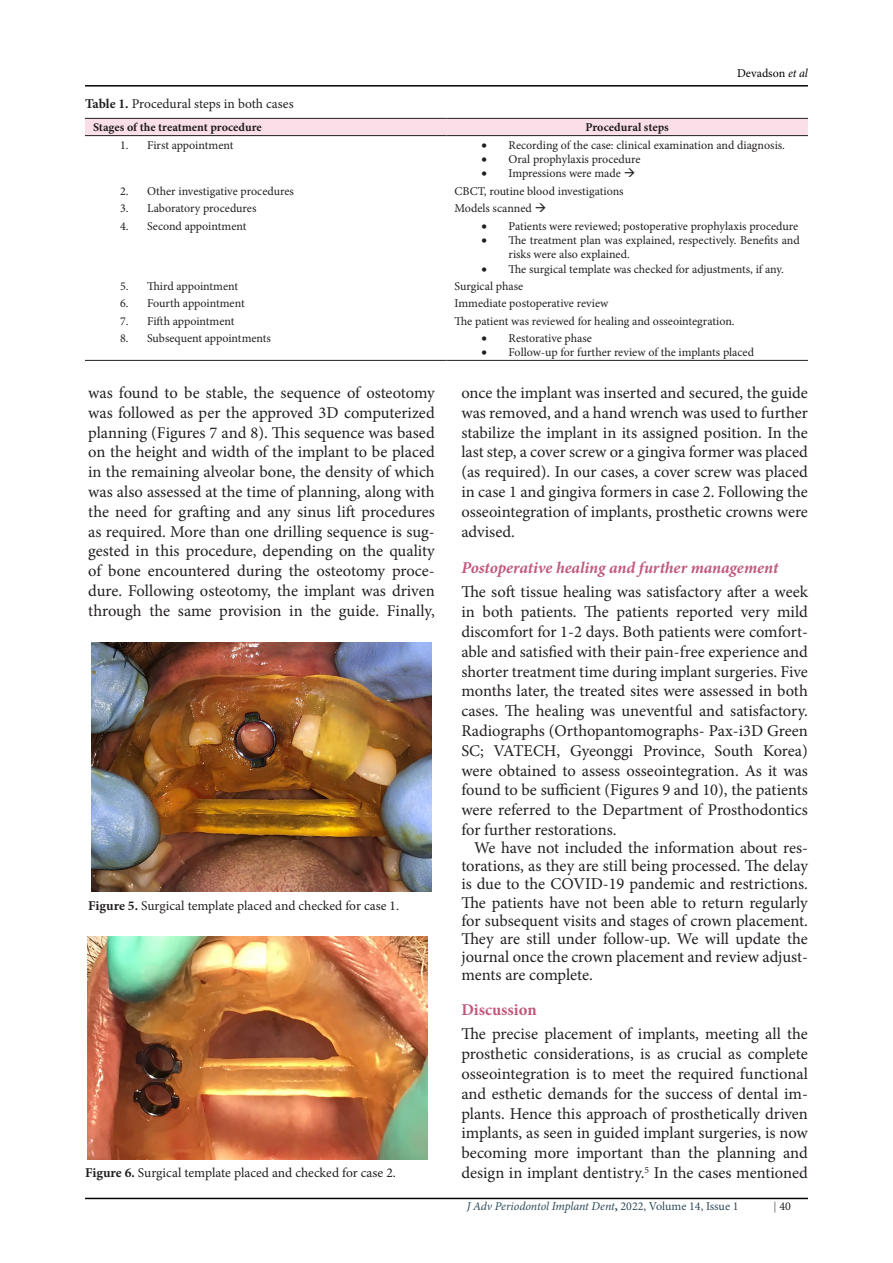
<style>
.page{position:relative;width:893px;height:1263px;background:#fff}
.page>*{position:absolute;margin:0;border:0;box-sizing:border-box;transform-origin:0 0}
.Default{font:16.5px/19.8px "Minion Pro";color:#231f20;text-align:justify}
.Default-2{font:italic 700 16.5px "Minion Pro";letter-spacing:-.005em;color:#c1597d}
.t1{font:700 16.5px "Minion Pro";color:#c1597d}
.t2{font:13.5px "Minion Pro";color:#231f20}
.Default-3{font:12px "Minion Pro";color:#231f20}
.t3{font:italic 12px "Minion Pro";letter-spacing:-.01em;color:#2e4b5a}
.t4{font:700 12px "Minion Pro";color:#231f20}
.t5{font:12px "Minion Pro";color:#000}
.t6{font:12px "Symbol";color:#231f20}
.s1{font-weight:700}
.s2{font-style:italic}
.s3{font-weight:700;font-style:normal}
.s4{font-style:normal}
.s5{font-family:"Times New Roman"}
</style>
<div class="page">
<hr style="left:85px;top:1198px;width:723px;height:1px;background:#050606">
<hr style="left:85px;top:85px;width:723px;height:2px;background:#040503">
<div style="left:85px;top:119px;width:723px;height:16px;background:#fbdfe8"></div>
<hr style="left:85px;top:118px;width:361px;height:1px;background:#231f20">
<hr style="left:446px;top:118px;width:362px;height:1px;background:#231f20">
<hr style="left:85px;top:135px;width:361px;height:1px;background:#231f20">
<hr style="left:446px;top:135px;width:362px;height:1px;background:#231f20">
<hr style="left:85px;top:360px;width:361px;height:1px;background:#231f20">
<hr style="left:446px;top:360px;width:362px;height:1px;background:#231f20">
<img style="left:91px;top:643px;width:341px;height:249px">
<img style="left:87px;top:936px;width:340px;height:224px">
<p class="t2" style="left:85px;top:94px;width:210px"><span class="s1">Table 1.</span> Procedural steps in both cases</p>
<p class="t4" style="left:93px;top:119px;width:170px">Stages of the treatment procedure</p>
<p class="Default-3" style="left:120px;top:137px;width:10px">1.</p>
<p class="Default-3" style="left:147px;top:137px;width:88px">First appointment</p>
<p class="Default-3" style="left:120px;top:183px;width:10px">2.</p>
<p class="Default-3" style="left:147px;top:183px;width:148px">Other investigative procedures</p>
<p class="Default-3" style="left:120px;top:200px;width:10px">3.</p>
<p class="Default-3" style="left:147px;top:200px;width:111px">Laboratory procedures</p>
<p class="Default-3" style="left:120px;top:218px;width:10px">4.</p>
<p class="Default-3" style="left:147px;top:218px;width:101px">Second appointment</p>
<p class="Default-3" style="left:120px;top:278px;width:10px">5.</p>
<p class="Default-3" style="left:147px;top:278px;width:93px">Third appointment</p>
<p class="Default-3" style="left:120px;top:295px;width:10px">6.</p>
<p class="Default-3" style="left:147px;top:295px;width:99px">Fourth appointment</p>
<p class="Default-3" style="left:120px;top:313px;width:10px">7.</p>
<p class="Default-3" style="left:147px;top:313px;width:89px">Fifth appointment</p>
<p class="Default-3" style="left:120px;top:330px;width:10px">8.</p>
<p class="Default-3" style="left:147px;top:330px;width:125px">Subsequent appointments</p>
<p class="Default" style="left:88px;top:383px;width:348px">was found to be stable, the sequence of osteotomy was followed as per the approved D3 computerized planning (Figures 7 and .)8 This sequence was based on the height and width of the implant to be placed in the remaining alveolar bone, the density of which was also assessed at the time of planning, along with the need for grafting and any sinus lift procedures</p>
<p class="Default" style="left:88px;top:541px;width:348px">gested in this procedure, depending on the quality</p>
<p class="Default" style="left:88px;top:521px;width:348px">as required. More than one drilling sequence is sug-</p>
<p class="Default" style="left:88px;top:561px;width:348px">of bone encountered during the osteotomy proce-</p>
<p class="Default" style="left:387px;top:601px;width:49px">Finally,</p>
<p class="Default" style="left:88px;top:581px;width:348px">dure. Following osteotomy, the implant was driven</p>
<p class="Default" style="left:88px;top:601px;width:55px">through</p>
<p class="Default" style="left:149px;top:601px;width:22px">the</p>
<p class="Default" style="left:310px;top:601px;width:22px">the</p>
<p class="Default" style="left:339px;top:601px;width:42px">guide.</p>
<p class="Default" style="left:219px;top:601px;width:64px">provision</p>
<p class="Default" style="left:289px;top:601px;width:15px">in</p>
<p class="Default" style="left:178px;top:601px;width:35px">same</p>
<p class="t2" style="left:88px;top:897px;width:312px"><span class="s1">Figure 5.</span> Surgical template placed and checked for case 1.</p>
<p class="t2" style="left:85px;top:1164px;width:312px"><span class="s1">Figure 6.</span> Surgical template placed and checked for case 2.</p>
<p class="t6" style="left:481px;top:137px;width:7px">•</p>
<p class="t6" style="left:481px;top:151px;width:7px">•</p>
<p class="t4" style="left:585px;top:119px;width:85px">Procedural steps</p>
<p class="t5" style="left:737px;top:65px;width:72px">Devadson <span class="s2">et al</span></p>
<p class="Default-3" style="left:508px;top:137px;width:278px">Recording of the case: clinical examination and diagnosis.</p>
<p class="Default-3" style="left:508px;top:151px;width:134px">Oral prophylaxis procedure</p>
<p class="Default-3" style="left:508px;top:166px;width:128px">Impressions were made →</p>
<p class="t6" style="left:481px;top:165px;width:7px">•</p>
<p class="Default-3" style="left:454px;top:183px;width:171px">CBCT, routine blood investigations</p>
<p class="Default-3" style="left:454px;top:200px;width:93px">Models scanned →</p>
<p class="t6" style="left:481px;top:218px;width:7px">•</p>
<p class="t6" style="left:481px;top:232px;width:7px">•</p>
<p class="Default-3" style="left:508px;top:218px;width:291px">Patients were reviewed; postoperative prophylaxis procedure</p>
<p class="Default-3" style="left:508px;top:232px;width:293px">The treatment plan was explained, respectively. Benefits and</p>
<p class="Default-3" style="left:508px;top:247px;width:123px">risks were also explained.</p>
<p class="Default-3" style="left:508px;top:261px;width:277px">The surgical template was checked for adjustments if, any.</p>
<p class="t6" style="left:481px;top:261px;width:7px">•</p>
<p class="Default-3" style="left:454px;top:278px;width:70px">Surgical phase</p>
<p class="Default-3" style="left:454px;top:295px;width:155px">Immediate postoperative review</p>
<p class="Default-3" style="left:454px;top:313px;width:282px">The patient was reviewed for healing and osseointegration.</p>
<p class="t6" style="left:481px;top:330px;width:7px">•</p>
<p class="t6" style="left:481px;top:344px;width:7px">•</p>
<p class="Default-3" style="left:508px;top:330px;width:85px">Restorative phase</p>
<p class="Default-3" style="left:508px;top:344px;width:247px">Follow-up for further review of the implants placed</p>
<p class="Default" style="left:461px;top:383px;width:348px">once the implant was inserted and secured, the guide was removed, and a hand wrench was used to further stabilize the implant in its assigned position. In the last step a, cover screw or a gingiva former was placed (as required I n.) our cases a, cover screw was placed in case 1 and gingiva formers in case 2. Following the osseointegration of implants, prosthetic crowns were advised.</p>
<p class="Default-2" style="left:461px;top:556px;width:318px">Postoperative healing andfurther management</p>
<p class="Default" style="left:461px;top:582px;width:348px;text-align:right">The soft tissue healing was satisfactory after a week mild</p>
<p class="Default" style="left:584px;top:602px;width:26px">The</p>
<p class="Default" style="left:482px;top:602px;width:32px">both</p>
<p class="Default" style="left:676px;top:602px;width:58px">reported</p>
<p class="Default" style="left:461px;top:602px;width:15px">in</p>
<p class="Default" style="left:461px;top:642px;width:348px">able and satisfied with their pain-free experience and</p>
<p class="Default" style="left:521px;top:602px;width:57px">patients.</p>
<p class="Default" style="left:616px;top:602px;width:54px">patients</p>
<p class="Default" style="left:741px;top:602px;width:30px">very</p>
<p class="Default" style="left:461px;top:622px;width:348px">discomfort for 1-2 days. Both patients were comfort-</p>
<p class="Default" style="left:461px;top:661px;width:348px;text-align:right">shorter treatment time during implant surgeries. Five months later, the treated sites were assessed in both cases. The healing was uneventful and satisfactory.<br>Radiographs (Orthopantomographs- Pax D3i- Green Korea(</p>
<p class="Default" style="left:715px;top:741px;width:40px">South</p>
<p class="Default" style="left:494px;top:741px;width:68px">VATECH,</p>
<p class="Default" style="left:461px;top:741px;width:348px;text-align:left">SC;<br>were obtained to assess osseointegration. As it was found to be sufficient (Figures 9 and 10 ,) the patients were referred to the Department of Prosthodontics for further restorations.</p>
<p class="Default" style="left:461px;top:856px;width:348px">torations, as they are still being processed. The delay</p>
<p class="Default" style="left:570px;top:741px;width:65px">Gyeonggi</p>
<p class="Default" style="left:643px;top:741px;width:63px">Province,</p>
<p class="Default" style="left:461px;top:830px;width:348px;line-height:36.3px;text-align:right">We have not included the information about res&shy;is due to the COVID-19 pandemic and restrictions.</p>
<p class="Default" style="left:461px;top:893px;width:348px;line-height:18.1px">The patients have not been able to return regularly for subsequent visits and stages of crown placement.<br>They are still under follow-up. We will update the</p>
<p class="Default" style="left:461px;top:965px;width:133px">ments are complete.</p>
<p class="Default" style="left:461px;top:947px;width:348px">journal once the crown placement and review adjust-</p>
<p class="t1" style="left:461px;top:998px;width:77px">Discussion</p>
<p class="Default" style="left:461px;top:1024px;width:348px">The precise placement of implants, meeting all the prosthetic considerations, is as crucial as complete osseointegration is to meet the required functional</p>
<p class="Default" style="left:461px;top:1103px;width:348px">plants. Hence this approach of prosthetically driven</p>
<p class="Default" style="left:461px;top:1084px;width:348px">and esthetic demands for the success of dental im-</p>
<p class="Default" style="left:461px;top:1123px;width:348px;text-align:right">implants, as seen in guided implant surgeries is, now and</p>
<p class="Default" style="left:461px;top:1143px;width:348px">becoming<br>design in implant dentistry.<sup>5</sup> In the cases mentioned</p>
<p class="Default" style="left:651px;top:1143px;width:32px">than</p>
<p class="Default" style="left:688px;top:1143px;width:22px">the</p>
<p class="Default" style="left:717px;top:1143px;width:60px">planning</p>
<p class="Default" style="left:576px;top:1143px;width:68px">important</p>
<p class="Default" style="left:534px;top:1143px;width:36px">more</p>
<p class="t3" style="left:467px;top:1198px;width:273px">J Adv Periodontol Implant Dent<span class="s3">,</span> <span class="s4">2022, Volume 14, Issue 1</span></p>
<p class="Default-3" style="left:774px;top:1198px;width:18px"><span class="s5">|</span>40</p>
</div>
